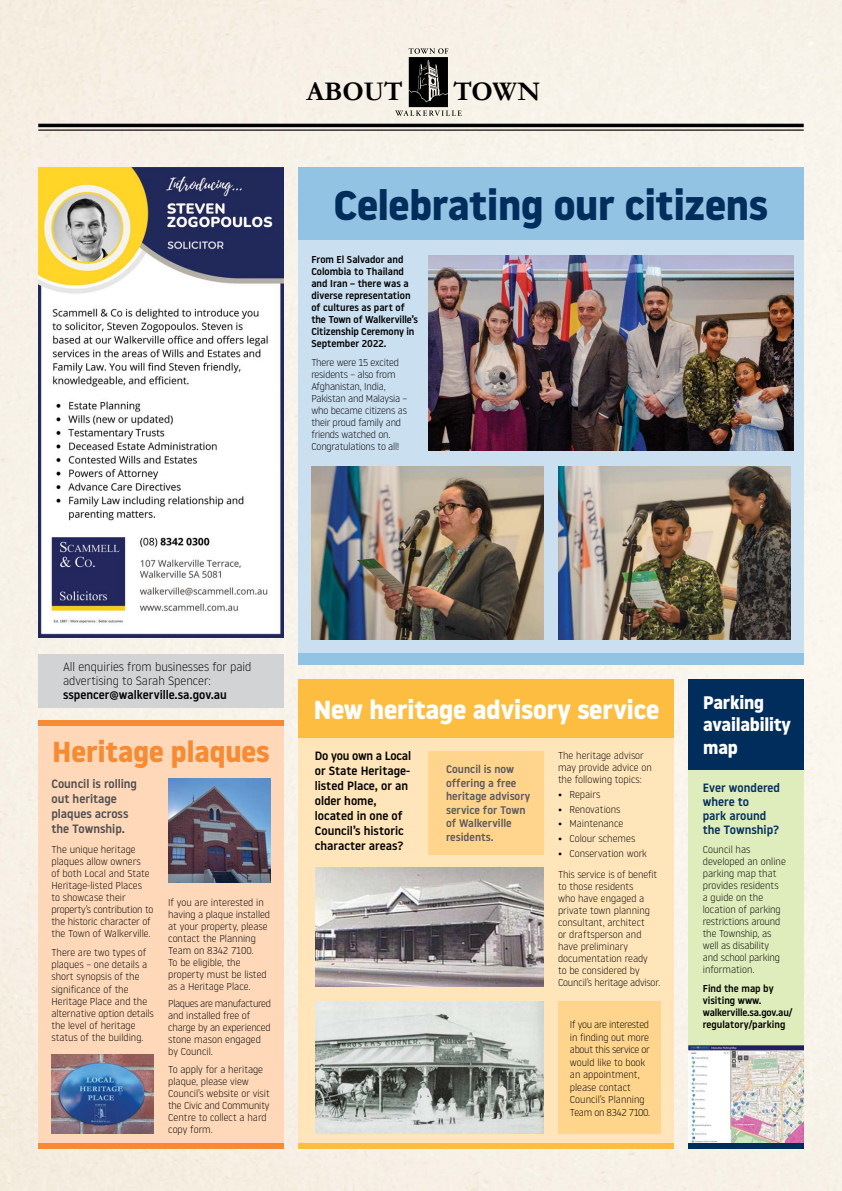
<style>
.page{position:relative;width:842px;height:1191px;background:#f7f2e7}
.page>*{position:absolute;margin:0;border:0;box-sizing:border-box;transform-origin:0 0}
.t1{font:700 41.2px "Noway";letter-spacing:-.005em;color:#002d5b}
.t2{font:700 28.8px "Noway";color:#f68b33}
.t3{font:700 27.1px "Garamond";color:#000}
.t4{font:700 26px "Noway";letter-spacing:-.005em;color:#fff}
.t5{font:700 18.2px/22.2px "Noway";letter-spacing:-.01em;color:#fff}
.t6{font:500 12px/15px "Noway";color:#000}
.t7{font:300 12px/14px "Noway";color:#000}
.t8{font:500 12px/15px "Noway";color:#4d4d4f}
.t9{font:500 12px/14px "Noway";color:#002d5b}
.t10{font:500 11px/13.5px "Noway";color:#58595b}
.t11{font:300 10px/12px "Noway";color:#000}
.t12{font:300 10px/12px "Noway";letter-spacing:-.02em;color:#000}
.t13{font:500 10px/12px "Noway";color:#000}
.t14{font:300 10px "Noway";letter-spacing:-.03em;color:#000}
</style>
<div class="page">
<div style="left:38px;top:720px;width:246px;height:428px;background:#fed8b8"></div>
<div style="left:688px;top:684px;width:116px;height:445px;background:#dfecbb"></div>
<div style="left:298px;top:693px;width:376px;height:455px;background:#ffe5b9"></div>
<div style="left:688px;top:679px;width:116px;height:91px;background:#002d5b"></div>
<div style="left:298px;top:1142px;width:376px;height:6px;background:#fdbd40"></div>
<div style="left:38px;top:720px;width:246px;height:6px;background:#f68b33"></div>
<div style="left:428px;top:751px;width:116px;height:103px;background:#ffd58d"></div>
<div style="left:558px;top:1001px;width:102px;height:132px;background:#ffd58d"></div>
<img style="left:688px;top:1045px;width:116px;height:97px">
<div style="left:298px;top:168px;width:506px;height:492px;background:#cadff0"></div>
<div style="left:298px;top:167px;width:506px;height:73px;background:#92c3e3"></div>
<div style="left:298px;top:653px;width:506px;height:12px;background:#92c3e3"></div>
<div style="left:298px;top:679px;width:376px;height:58px;background:#fdbd40"></div>
<img style="left:168px;top:778px;width:102px;height:104px">
<img style="left:428px;top:255px;width:365px;height:195px">
<img style="left:311px;top:467px;width:233px;height:172px">
<img style="left:558px;top:467px;width:233px;height:172px">
<img style="left:315px;top:1001px;width:229px;height:132px">
<img style="left:315px;top:867px;width:229px;height:120px">
<img style="left:51px;top:1055px;width:102px;height:78px">
<img style="left:38px;top:167px;width:246px;height:471px">
<div style="left:38px;top:653px;width:246px;height:54px;background:#d1d3d4"></div>
<div style="left:688px;top:1142px;width:116px;height:6px;background:#002d5b"></div>
<div style="left:38px;top:1142px;width:246px;height:6px;background:#f68b33"></div>
<hr style="left:38px;top:124px;width:766px;height:3px;background:#000">
<hr style="left:38px;top:129px;width:766px;height:2px;background:#000">
<svg style="left:395px;top:48px;width:67px;height:68px;background:#929089"></svg>
<h3 class="t3" style="left:306px;top:75px;width:98px">ABOUT</h3>
<h3 class="t3" style="left:453px;top:75px;width:88px">TOWN</h3>
<h1 class="t1" style="left:334px;top:182px;width:436px">Celebrating our citizens</h1>
<p class="t13" style="left:311px;top:253px;width:108px">From El Salvador and<br>Colombia to Thailand and Iran – there was a diverse representation of cultures as part of the Town of Walkerville’s<br>Citizenship Ceremony in<br>September 2022.</p>
<p class="t12" style="left:311px;top:356px;width:98px">There were 15 excited residents – also from<br>Afghanistan, India,<br>Pakistan and Malaysia – who became citizens as their proud family and friends watched on.<br>Congratulations to all!</p>
<p class="t7" style="left:63px;top:659px;width:190px">All enquiries from businesses for paid advertising to Sarah Spencer:</p>
<p class="t6" style="left:63px;top:687px;width:165px">sspencer@walkerville.sa.gov.au</p>
<h2 class="t2" style="left:53px;top:735px;width:219px">Heritage plaques</h2>
<p class="t8" style="left:51px;top:776px;width:87px">Council is rolling out heritage plaques across the Township.</p>
<p class="t11" style="left:51px;top:842px;width:104px">The unique heritage plaques allow owners<br>of both Local and State<br>Heritage-listed Places<br>to showcase their property’s contribution to the historic character of the Town of Walkerville.</p>
<p class="t11" style="left:51px;top:946px;width:104px">There are two types of plaques – one details a short synopsis of the significance of the<br>Heritage Place and the alternative option details the level of heritage status of the building.</p>
<p class="t11" style="left:168px;top:895px;width:103px">If you are interested in having a plaque installed at your property, please contact the Planning<br>Team on 8342 7100.<br>To be eligible, the property must be listed as a Heritage Place.</p>
<p class="t12" style="left:168px;top:997px;width:104px">Plaques are manufactured and installed free of charge by an experienced stone mason engaged by Council.</p>
<p class="t11" style="left:168px;top:1063px;width:103px">To apply for a heritage plaque, please view<br>Council’s website or visit the Civic and Community<br>Centre to collect a hard copy form.</p>
<h3 class="t4" style="left:314px;top:694px;width:347px">New heritage advisory service</h3>
<p class="t6" style="left:315px;top:748px;width:98px">Do you own a Local or State Heritage&shy;listed Place, or an older home, located in one of<br>Council’s historic character areas?</p>
<p class="t11" style="left:558px;top:749px;width:95px">The heritage advisor may provide advice on the following topics:</p>
<p class="t11" style="left:558px;top:787px;width:44px">• Repairs</p>
<p class="t11" style="left:558px;top:802px;width:64px">• Renovations</p>
<p class="t11" style="left:558px;top:817px;width:67px">• Maintenance</p>
<p class="t11" style="left:558px;top:832px;width:79px">• Colour schemes</p>
<p class="t11" style="left:558px;top:843px;width:101px;line-height:20.5px">• Conservation work<br>This service is of benefit</p>
<p class="t11" style="left:558px;top:879px;width:104px">to those residents<br>who have engaged a private town planning consultant, architect<br>or draftsperson and have preliminary documentation ready<br>to be considered by<br>Council’s heritage advisor.</p>
<p class="t10" style="left:446px;top:762px;width:86px">Council is now offering a free heritage advisory service for Town of Walkerville residents.</p>
<h3 class="t5" style="left:703px;top:692px;width:89px">Parking availability map</h3>
<p class="t9" style="left:703px;top:781px;width:79px">Ever wondered where to<br>park around the Township?</p>
<p class="t11" style="left:703px;top:843px;width:85px">Council has developed an online parking map that provides residents a guide on the location of parking restrictions around the Township, as well as disability and school parking information.</p>
<p class="t13" style="left:703px;top:982px;width:91px">Find the map by visiting www. walkerville.sa.gov.au/</p>
<p class="t14" style="left:570px;top:1018px;width:81px">If you are interested</p>
<p class="t13" style="left:703px;top:1018px;width:84px">regulatory/parking</p>
<p class="t11" style="left:570px;top:1030px;width:82px;line-height:12.5px">in finding out more about this service or would like to book an appointment, please contact<br>Council’s Planning<br>Team on 8342 7100.</p>
</div>
